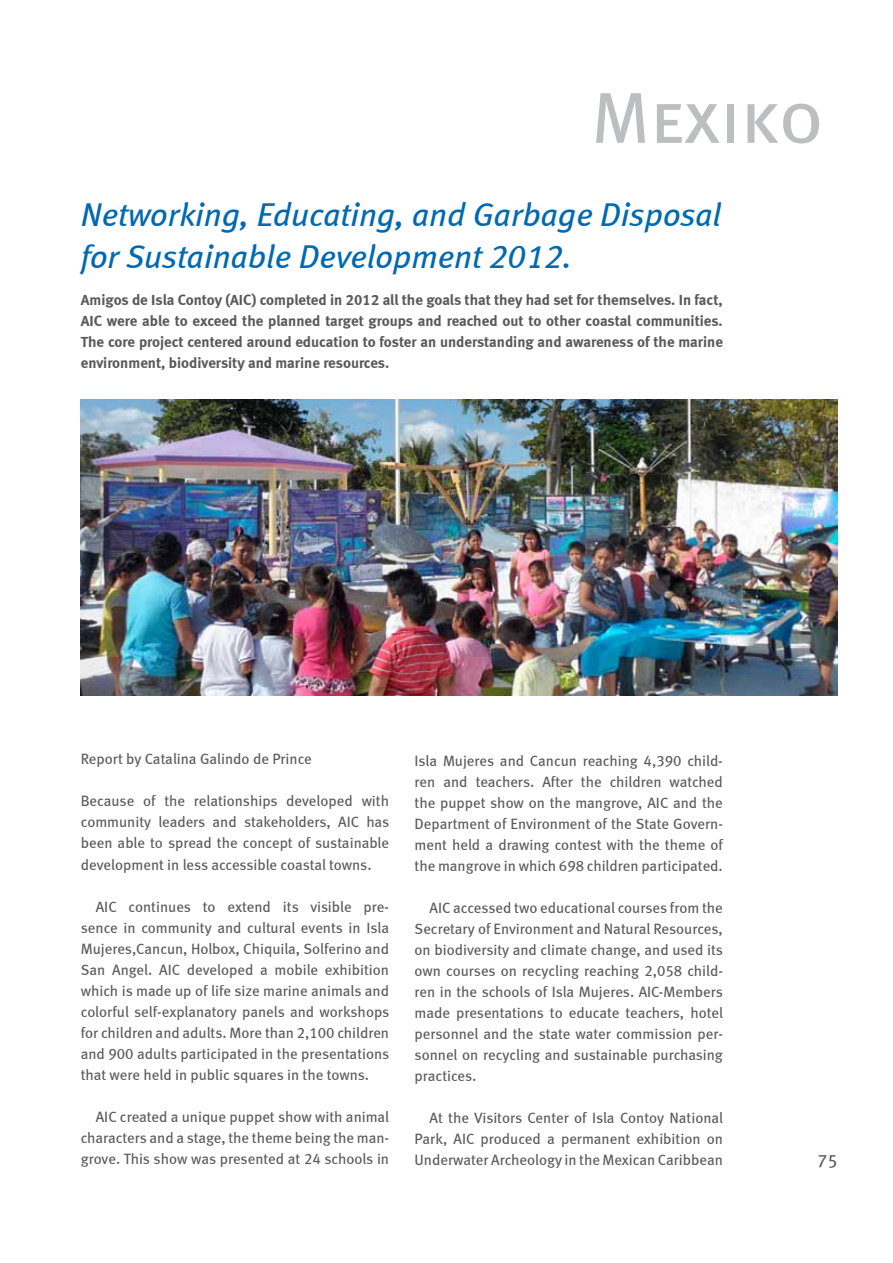
<style>
.page{position:relative;width:893px;height:1263px;background:#fff}
.page>*{position:absolute;margin:0;border:0;box-sizing:border-box;transform-origin:0 0}
.t1{font:72px "Meta Book LF Caps";color:#bcbec0}
.t2{font:italic 33px/42px "Meta Book LF";color:#0069b2}
.t3{font:18px "Meta Book LF";color:#58595b}
.t4{font:15px/21px "Meta Book LF";color:#58595b;text-align:justify}
.t5{font:15px/21px "Meta Bold LF";color:#58595b;text-align:justify}
</style>
<div class="page">
<img style="left:81px;top:400px;width:757px;height:295px">
<h1 class="t1" style="left:591px;top:76px;width:234px">Mexiko</h1>
<h2 class="t2" style="left:81px;top:193px;width:642px">Networking, Educating, and Garbage Disposal for Sustainable Development 2012.</h2>
<p class="t5" style="left:81px;top:289px;width:644px">Amigos de Isla Contoy (AIC) completed in 2012 all the goals that they had set for themselves. In fact, AIC were able to exceed the planned target groups and reached out to other coastal communities.<br>The core project centered around education to foster an understanding and awareness of the marine environment, biodiversity and marine resources.</p>
<p class="t4" style="left:81px;top:748px;width:233px">Report by Catalina Galindo de Prince</p>
<p class="t4" style="left:81px;top:790px;width:310px">Because of the relationships developed with community leaders and stakeholders, AIC has been able to spread the concept of sustainable development in less accessible coastal towns.</p>
<p class="t4" style="left:81px;top:895px;width:310px;text-indent:15px">AIC continues to extend its visible pre&shy;sence in community and cultural events in Isla Mujeres,Cancun, Holbox, Chiquila, Solferino and San Angel. AIC developed a mobile exhibition which is made up of life size marine animals and colorful self-explanatory panels and workshops for children and adults. More than 2,100 children and 900 adults participated in the presentations that were held in public squares in the towns.</p>
<p class="t4" style="left:81px;top:1105px;width:310px;text-indent:15px">AIC created a unique puppet show with animal characters and a stage, the theme being the man&shy;grove. This show was presented at 24 schools in</p>
<p class="t4" style="left:415px;top:750px;width:310px">Isla Mujeres and Cancun reaching 4,390 child&shy;ren and teachers. After the children watched the puppet show on the mangrove, AIC and the Department of Environment of the State Govern&shy;ment held a drawing contest with the theme of the mangrove in which 698 children participated.</p>
<p class="t4" style="left:415px;top:897px;width:310px;text-indent:15px">AIC accessed two educational courses from the Secretary of Environment and Natural Resources, on biodiversity and climate change, and used its own courses on recycling reaching 2,058 child&shy;ren in the schools of Isla Mujeres. AIC-Members made presentations to educate teachers, hotel personnel and the state water commission per&shy;sonnel on recycling and sustainable purchasing practices.</p>
<p class="t4" style="left:415px;top:1107px;width:310px;text-indent:15px">At the Visitors Center of Isla Contoy National Park, AIC produced a permanent exhibition on Underwater Archeology in the Mexican Caribbean</p>
<p class="t3" style="left:817px;top:1150px;width:22px">75</p>
</div>
